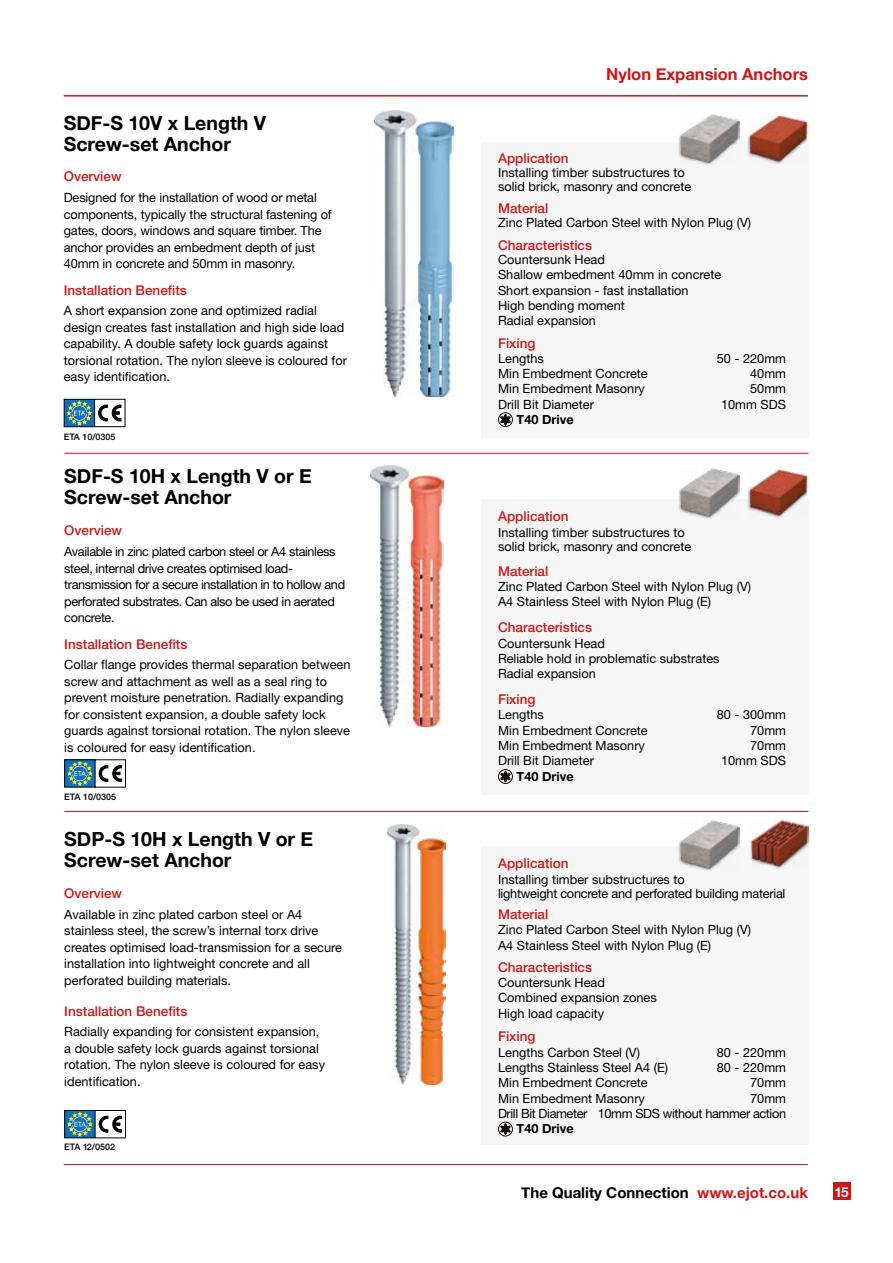
<style>
.page{position:relative;width:893px;height:1263px;background:#fff}
.page>*{position:absolute;margin:0;border:0;box-sizing:border-box;transform-origin:0 0}
.t1{font:700 19.5px/21px "Helvetica Neue";color:#000}
.t2{font:700 16.5px "Helvetica Neue";color:#cd1719}
.t3{font:700 15px "Helvetica Neue";color:#000}
.t4{font:500 13.5px "Helvetica Neue LT Std";color:#cd1719}
.t5{font:700 13.5px "Helvetica Neue";color:#fff}
.t6{font:12.75px/16.5px "Helvetica Neue LT Std";color:#000}
.t7{font:12.75px/16.5px "Helvetica Neue LT Std";letter-spacing:-.03em;color:#000}
.t8{font:12.75px/14.2px "Helvetica Neue LT Std";letter-spacing:-.02em;color:#000}
.t9{font:700 12.75px "Helvetica Neue";color:#000}
.t10{font:500 9px "Helvetica Neue LT Std";color:#000}
.s1{color:#cd1719}
</style>
<div class="page">
<div style="left:833px;top:1182px;width:17px;height:17px;background:#cd1719"></div>
<hr style="left:64px;top:453px;width:744px;height:1px;background:#cd1719">
<hr style="left:64px;top:811px;width:744px;height:1px;background:#cd1719">
<svg style="left:64px;top:399px;width:61px;height:28px"></svg>
<img style="left:374px;top:111px;width:80px;height:286px">
<svg style="left:64px;top:1110px;width:62px;height:28px"></svg>
<img style="left:387px;top:824px;width:59px;height:261px">
<svg style="left:64px;top:759px;width:62px;height:28px"></svg>
<img style="left:371px;top:466px;width:72px;height:260px">
<div style="left:481px;top:142px;width:327px;height:296px;background:#f6f6f6"></div>
<div style="left:481px;top:499px;width:327px;height:296px;background:#f6f6f6"></div>
<div style="left:481px;top:846px;width:327px;height:299px;background:#f6f6f6"></div>
<div style="left:498px;top:412px;width:15px;height:15px;border:1px solid #12100b;border-radius:50%"></div>
<svg style="left:500px;top:414px;width:11px;height:11px"></svg>
<div style="left:498px;top:769px;width:15px;height:15px;border:1px solid #12100b;border-radius:50%"></div>
<svg style="left:500px;top:771px;width:11px;height:11px"></svg>
<div style="left:498px;top:1122px;width:15px;height:14px;border:1px solid #12100b;border-radius:50%"></div>
<svg style="left:500px;top:1123px;width:11px;height:12px"></svg>
<div style="left:678px;top:114px;width:63px;height:52px;background:#000;opacity:.5"></div>
<img style="left:679px;top:114px;width:61px;height:49px">
<div style="left:746px;top:115px;width:62px;height:50px;background:#000;opacity:.5"></div>
<img style="left:748px;top:114px;width:60px;height:48px">
<div style="left:678px;top:468px;width:63px;height:52px;background:#000;opacity:.5"></div>
<img style="left:679px;top:468px;width:61px;height:49px">
<div style="left:746px;top:469px;width:62px;height:50px;background:#f6f6f6"></div>
<img style="left:748px;top:469px;width:60px;height:48px">
<div style="left:678px;top:820px;width:63px;height:52px;background:#000;opacity:.5"></div>
<img style="left:679px;top:820px;width:61px;height:49px">
<div style="left:749px;top:819px;width:61px;height:51px;background:#000;opacity:.5"></div>
<img style="left:751px;top:820px;width:57px;height:47px">
<hr style="left:64px;top:95px;width:744px;height:2px;background:#cd1719">
<hr style="left:64px;top:1164px;width:744px;height:1px;background:#cd1719">
<h1 class="t1" style="left:64px;top:113px;width:204px">SDF-S 10V x Length V<br>Screw-set Anchor</h1>
<p class="t4" style="left:64px;top:168px;width:59px">Overview</p>
<p class="t6" style="left:64px;top:189px;width:269px">Designed for the installation of wood or metal components, typically the structural fastening of gates, doors, windows and square timber. The anchor provides an embedment depth of just 40mm in concrete and 50mm in masonry.</p>
<p class="t4" style="left:64px;top:282px;width:125px">Installation Benefits</p>
<p class="t6" style="left:64px;top:302px;width:285px">A short expansion zone and optimized radial design creates fast installation and high side load capability. A double safety lock guards against torsional rotation. The nylon sleeve is coloured for easy identification.</p>
<p class="t10" style="left:64px;top:431px;width:53px">ETA 10/0305</p>
<h1 class="t1" style="left:64px;top:466px;width:249px">SDF-S 10H x Length V or E<br>Screw-set Anchor</h1>
<p class="t4" style="left:64px;top:522px;width:59px">Overview</p>
<p class="t7" style="left:64px;top:543px;width:282px">Available in zinc plated carbon steel or A4 stainless steel, internal drive creates optimised load&shy;transmission for a secure installation in to hollow and perforated substrates. Can also be used in aerated concrete.</p>
<p class="t4" style="left:64px;top:636px;width:125px">Installation Benefits</p>
<p class="t6" style="left:64px;top:656px;width:288px">Collar flange provides thermal separation between screw and attachment as well as a seal ring to prevent moisture penetration. Radially expanding for consistent expansion, a double safety lock guards against torsional rotation. The nylon sleeve is coloured for easy identification.</p>
<p class="t10" style="left:64px;top:791px;width:53px">ETA 10/0305</p>
<h1 class="t1" style="left:64px;top:829px;width:250px">SDP-S 10H x Length V or E<br>Screw-set Anchor</h1>
<p class="t4" style="left:64px;top:885px;width:59px">Overview</p>
<p class="t6" style="left:64px;top:906px;width:279px">Available in zinc plated carbon steel or A4 stainless steel, the screw’s internal torx drive creates optimised load-transmission for a secure installation into lightweight concrete and all perforated building materials.</p>
<p class="t4" style="left:64px;top:1003px;width:125px">Installation Benefits</p>
<p class="t6" style="left:64px;top:1023px;width:262px">Radially expanding for consistent expansion, a double safety lock guards against torsional rotation. The nylon sleeve is coloured for easy identification.</p>
<p class="t10" style="left:64px;top:1142px;width:52px">ETA 12/0502</p>
<p class="t4" style="left:498px;top:150px;width:72px">Application</p>
<p class="t2" style="left:606px;top:61px;width:203px">Nylon Expansion Anchors</p>
<p class="t6" style="left:498px;top:165px;width:195px;line-height:14.2px">Installing timber substructures to solid brick, masonry and concrete</p>
<p class="t4" style="left:498px;top:200px;width:52px">Material</p>
<p class="t6" style="left:498px;top:214px;width:255px">Zinc Plated Carbon Steel with Nylon Plug (V)</p>
<p class="t4" style="left:498px;top:237px;width:96px">Characteristics</p>
<p class="t6" style="left:498px;top:252px;width:225px;line-height:15.3px">Countersunk Head<br>Shallow embedment 40mm in concrete<br>Short expansion - fast installation<br>High bending moment<br>Radial expansion</p>
<p class="t4" style="left:498px;top:335px;width:39px">Fixing</p>
<p class="t6" style="left:498px;top:350px;width:47px">Lengths</p>
<p class="t6" style="left:717px;top:350px;width:71px">50 - 220mm</p>
<p class="t6" style="left:498px;top:365px;width:151px">Min Embedment Concrete</p>
<p class="t6" style="left:750px;top:365px;width:37px">40mm</p>
<p class="t6" style="left:498px;top:380px;width:148px">Min Embedment Masonry</p>
<p class="t6" style="left:750px;top:380px;width:37px">50mm</p>
<p class="t6" style="left:498px;top:396px;width:97px">Drill Bit Diameter</p>
<p class="t6" style="left:721px;top:396px;width:66px">10mm SDS</p>
<p class="t9" style="left:517px;top:409px;width:59px">T40 Drive</p>
<p class="t4" style="left:498px;top:508px;width:72px">Application</p>
<p class="t6" style="left:498px;top:525px;width:195px;line-height:14.2px">Installing timber substructures to solid brick, masonry and concrete</p>
<p class="t4" style="left:498px;top:563px;width:52px">Material</p>
<p class="t6" style="left:498px;top:578px;width:255px;line-height:15.3px">Zinc Plated Carbon Steel with Nylon Plug (V)<br>A4 Stainless Steel with Nylon Plug (E)</p>
<p class="t4" style="left:498px;top:619px;width:96px">Characteristics</p>
<p class="t6" style="left:498px;top:635px;width:223px;line-height:15.3px">Countersunk Head<br>Reliable hold in problematic substrates<br>Radial expansion</p>
<p class="t4" style="left:498px;top:691px;width:39px">Fixing</p>
<p class="t6" style="left:498px;top:706px;width:47px">Lengths</p>
<p class="t6" style="left:717px;top:706px;width:71px">80 - 300mm</p>
<p class="t6" style="left:498px;top:722px;width:151px">Min Embedment Concrete</p>
<p class="t6" style="left:750px;top:722px;width:37px">70mm</p>
<p class="t6" style="left:498px;top:737px;width:148px">Min Embedment Masonry</p>
<p class="t6" style="left:750px;top:737px;width:37px">70mm</p>
<p class="t6" style="left:498px;top:752px;width:97px">Drill Bit Diameter</p>
<p class="t6" style="left:721px;top:752px;width:66px">10mm SDS</p>
<p class="t9" style="left:517px;top:766px;width:59px">T40 Drive</p>
<p class="t4" style="left:498px;top:855px;width:72px">Application</p>
<p class="t8" style="left:498px;top:872px;width:289px">Installing timber substructures to<br>lightweight concrete and perforated building material</p>
<p class="t4" style="left:498px;top:906px;width:52px">Material</p>
<p class="t6" style="left:498px;top:922px;width:255px;line-height:15.3px">Zinc Plated Carbon Steel with Nylon Plug (V)<br>A4 Stainless Steel with Nylon Plug (E)</p>
<p class="t4" style="left:498px;top:959px;width:96px">Characteristics</p>
<p class="t6" style="left:498px;top:975px;width:160px;line-height:15.3px">Countersunk Head<br>Combined expansion zones<br>High load capacity</p>
<p class="t4" style="left:498px;top:1028px;width:39px">Fixing</p>
<p class="t6" style="left:498px;top:1044px;width:143px">Lengths Carbon Steel (V)</p>
<p class="t6" style="left:717px;top:1044px;width:71px">80 - 220mm</p>
<p class="t6" style="left:498px;top:1059px;width:172px">Lengths Stainless Steel A4 (E)</p>
<p class="t6" style="left:717px;top:1059px;width:71px">80 - 220mm</p>
<p class="t6" style="left:498px;top:1074px;width:151px">Min Embedment Concrete</p>
<p class="t6" style="left:750px;top:1074px;width:37px">70mm</p>
<p class="t6" style="left:498px;top:1090px;width:148px">Min Embedment Masonry</p>
<p class="t7" style="left:498px;top:1090px;width:289px;line-height:15.3px;text-align:right">70mm<br>Drill Bit Diameter 10mm SDS without hammer action</p>
<p class="t9" style="left:517px;top:1119px;width:59px">T40 Drive</p>
<p class="t3" style="left:521px;top:1181px;width:288px">The Quality Connection <span class="s1">www.ejot.co.uk</span></p>
<p class="t5" style="left:834px;top:1182px;width:16px">15</p>
</div>
